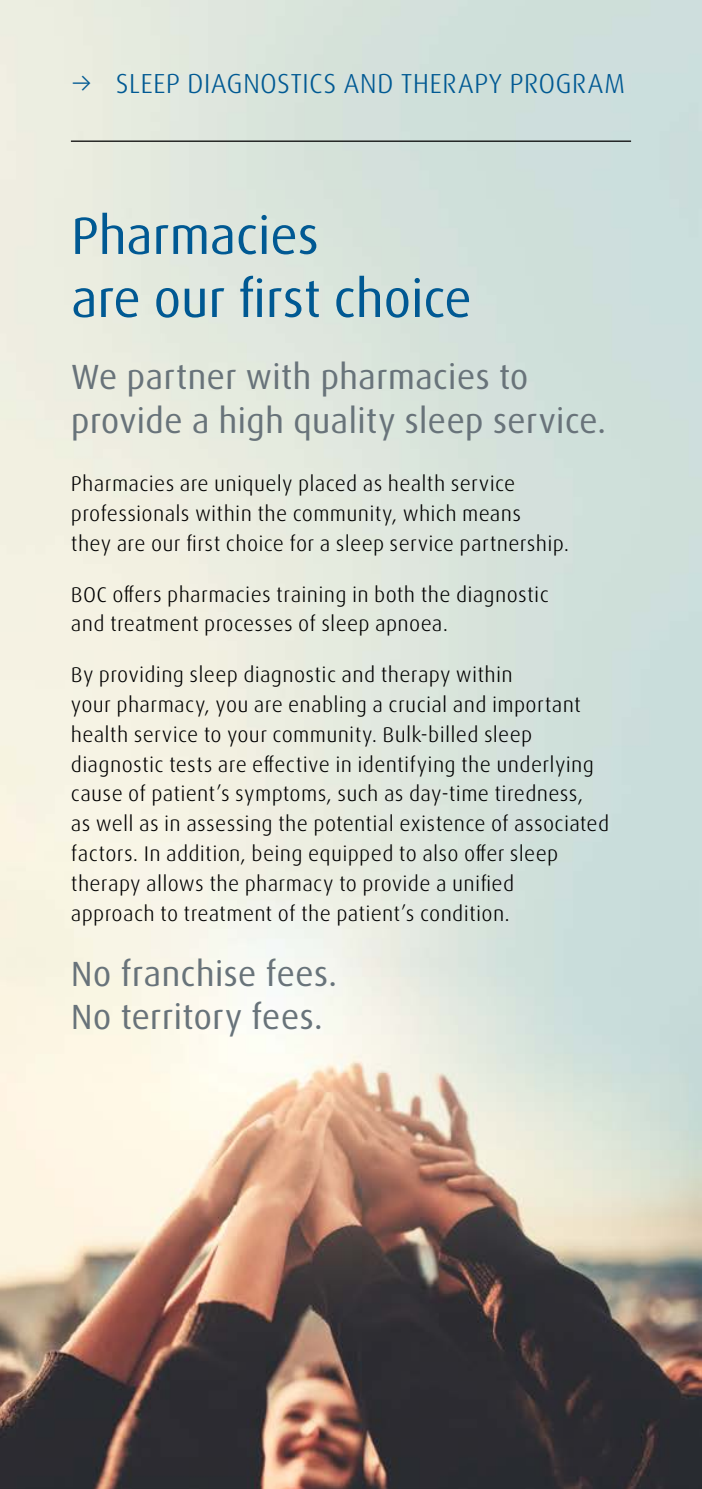
<style>
.page{position:relative;width:702px;height:1489px;background:#fff}
.page>*{position:absolute;margin:0;border:0;box-sizing:border-box;transform-origin:0 0}
.Heading_1___Navy{font:52.5px/63px "Linde Dax Global";letter-spacing:-.015em;color:#005993}
.Intro_par___Grey{font:35px/43.8px "Linde Dax Global";letter-spacing:-.005em;color:#68737a}
.t1{font:300 27.5px "Linde Dax Global";letter-spacing:.005em;color:#005993}
.Body_Copy___Black{font:300 21.25px/29.8px "Linde Dax Global";letter-spacing:.01em;color:#000}
</style>
<div class="page">
<img style="left:0;top:0;width:702px;height:1488px">
<hr style="left:71px;top:140px;width:560px;height:2px;background:#000">
<p class="t1" style="left:71px;top:67px;width:556px">→ SLEEP DIAGNOSTICS AND THERAPY PROGRAM</p>
<p class="Heading_1___Navy" style="left:71px;top:204px;width:402px">Pharmacies<br>are our first choice</p>
<p class="Intro_par___Grey" style="left:71px;top:355px;width:537px">We partner with pharmacies to provide a high quality sleep service.</p>
<p class="Body_Copy___Black" style="left:71px;top:469px;width:499px">Pharmacies are uniquely placed as health service professionals within the community, which means<br>they are our first choice for a sleep service partnership.</p>
<p class="Body_Copy___Black" style="left:71px;top:579px;width:479px">BOC offers pharmacies training in both the diagnostic and treatment processes of sleep apnoea.</p>
<p class="Body_Copy___Black" style="left:71px;top:660px;width:540px">By providing sleep diagnostic and therapy within<br>your pharmacy, you are enabling a crucial and important health service to your community. Bulk-billed sleep diagnostic tests are effective in identifying the underlying cause of patient’s symptoms, such as day-time tiredness,<br>as well as in assessing the potential existence of associated factors. In addition, being equipped to also offer sleep therapy allows the pharmacy to provide a unified<br>approach to treatment of the patient’s condition.</p>
<p class="Intro_par___Grey" style="left:71px;top:951px;width:268px">No franchise fees.<br>No territory fees.</p>
</div>
